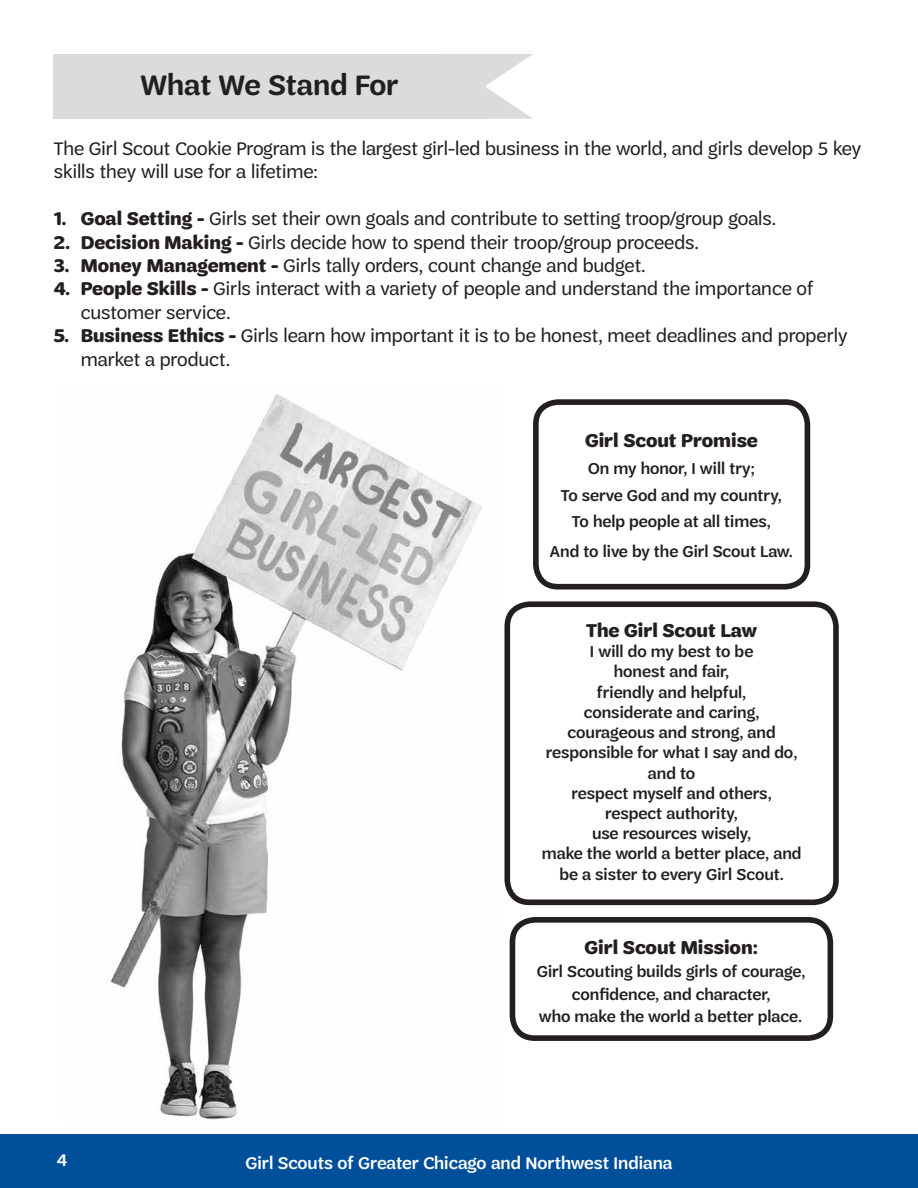
<style>
.page{position:relative;width:918px;height:1188px;background:#fff}
.page>*{position:absolute;margin:0;border:0;box-sizing:border-box;transform-origin:0 0}
.t1{font:600 30px "Trefoil Sans";color:#231f20}
.t2{font:700 19.65px "Trefoil Sans";color:#231f20}
.t3{font:19.5px/23.4px "Trefoil Sans";color:#231f20}
.t4{font:500 18px "Trefoil Sans";color:#fff}
.t5{font:500 16.8px/20.2px "Trefoil Sans";color:#231f20;text-align:center}
.s1{font-weight:700}
</style>
<div class="page">
<div style="left:0;top:1134px;width:918px;height:54px;background:#004f9a"></div>
<img style="left:110px;top:394px;width:372px;height:726px">
<div style="left:533px;top:399px;width:277px;height:191px;border:6px solid #231f20;border-radius:22px"></div>
<div style="left:504px;top:601px;width:335px;height:304px;border:6px solid #231f20;border-radius:22px"></div>
<div style="left:510px;top:917px;width:323px;height:124px;border:6px solid #231f20;border-radius:22px"></div>
<svg style="left:486px;top:54px;width:47px;height:65px"></svg>
<div style="left:54px;top:54px;width:432px;height:65px;background:#dadbdc"></div>
<h1 class="t1" style="left:140px;top:68px;width:260px">What We Stand For</h1>
<p class="t3" style="left:54px;top:137px;width:809px">The Girl Scout Cookie Program is the largest girl-led business in the world, and girls develop 5 key skills they will use for a lifetime:</p>
<p class="t3" style="left:54px;top:207px;width:724px"><span class="s1">1. Goal Setting -</span> Girls set their own goals and contribute to setting troop/group goals.</p>
<p class="t3" style="left:54px;top:230px;width:647px"><span class="s1">2. Decision Making -</span> Girls decide how to spend their troop/group proceeds.</p>
<p class="t3" style="left:54px;top:254px;width:593px"><span class="s1">3. Money Management -</span> Girls tally orders, count change and budget.</p>
<p class="t3" style="left:81px;top:277px;width:734px;text-indent:-27px"><span class="s1">4. People Skills -</span> Girls interact with a variety of people and understand the importance of customer service.</p>
<p class="t3" style="left:81px;top:324px;width:768px;text-indent:-27px"><span class="s1">5. Business Ethics -</span> Girls learn how important it is to be honest, meet deadlines and properly market a product.</p>
<p class="t2" style="left:585px;top:430px;width:174px">Girl Scout Promise</p>
<p class="t5" style="left:561px;top:455px;width:223px;line-height:26.5px">On my honor, I will try;<br>To serve God and my country,<br>To help people at all times,</p>
<p class="t5" style="left:550px;top:541px;width:244px">And to live by the Girl Scout Law.</p>
<p class="t2" style="left:586px;top:619px;width:173px">The Girl Scout Law</p>
<p class="t5" style="left:542px;top:642px;width:261px">I will do my best to be<br>honest and fair,<br>friendly and helpful,<br>considerate and caring, courageous and strong, and responsible for what I say and do, and to<br>respect myself and others, respect authority,<br>use resources wisely,<br>make the world a better place, and be a sister to every Girl Scout.</p>
<p class="t2" style="left:585px;top:936px;width:175px">Girl Scout Mission:</p>
<p class="t5" style="left:537px;top:960px;width:270px;line-height:22.8px">Girl Scouting builds girls of courage, confidence, and character,<br>who make the world a better place.</p>
<p class="t4" style="left:57px;top:1150px;width:12px">4</p>
<p class="t4" style="left:245px;top:1153px;width:429px">Girl Scouts of Greater Chicago and Northwest Indiana</p>
</div>
